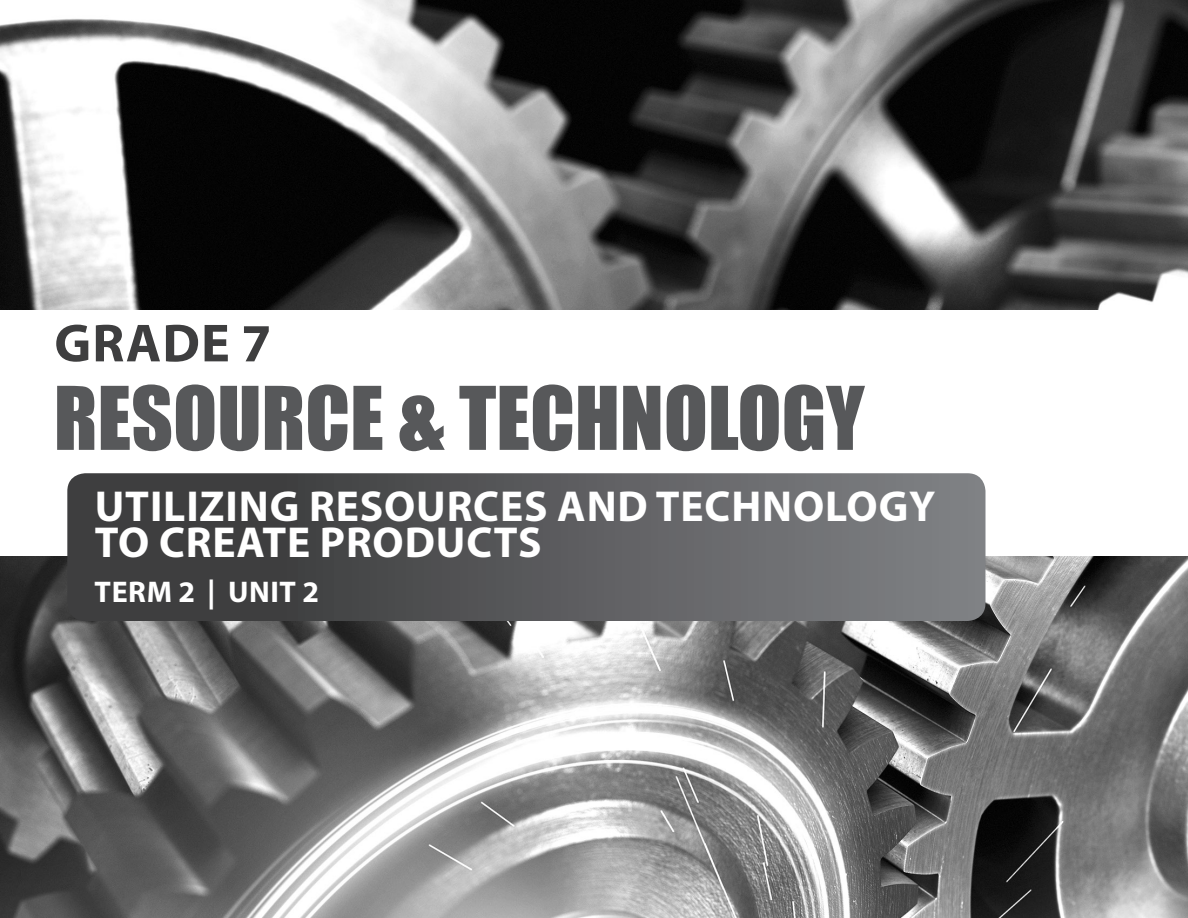
<style>
.page{position:relative;width:1188px;height:918px;background:#fff}
.page>*{position:absolute;margin:0;border:0;box-sizing:border-box;transform-origin:0 0}
.t1{font:81px "Impact";color:#57585a}
.Header_3{font:700 54px "Myriad Pro";letter-spacing:.02em;color:#3e3e3f}
.Header_3-2{font:700 43.5px/36px "Myriad Pro";letter-spacing:.02em;color:#fff}
.Header_3-3{font:700 30px "Myriad Pro";letter-spacing:.02em;color:#fff}
</style>
<div class="page">
<img style="left:0;top:0;width:1188px;height:918px">
<div style="left:0;top:310px;width:1188px;height:246px;background:#fff"></div>
<svg style="left:67px;top:473px;width:919px;height:148px;background:#595a5c"></svg>
<p class="Header_3" style="left:54px;top:308px;width:218px">GRADE 7</p>
<p class="t1" style="left:54px;top:355px;width:812px">RESOURCE &amp; TECHNOLOGY</p>
<p class="Header_3-2" style="left:95px;top:487px;width:842px">UTILIZING RESOURCES AND TECHNOLOGY<br>TO CREATE PRODUCTS</p>
<p class="Header_3-3" style="left:95px;top:573px;width:226px">TERM 2 | UNIT 2</p>
</div>
